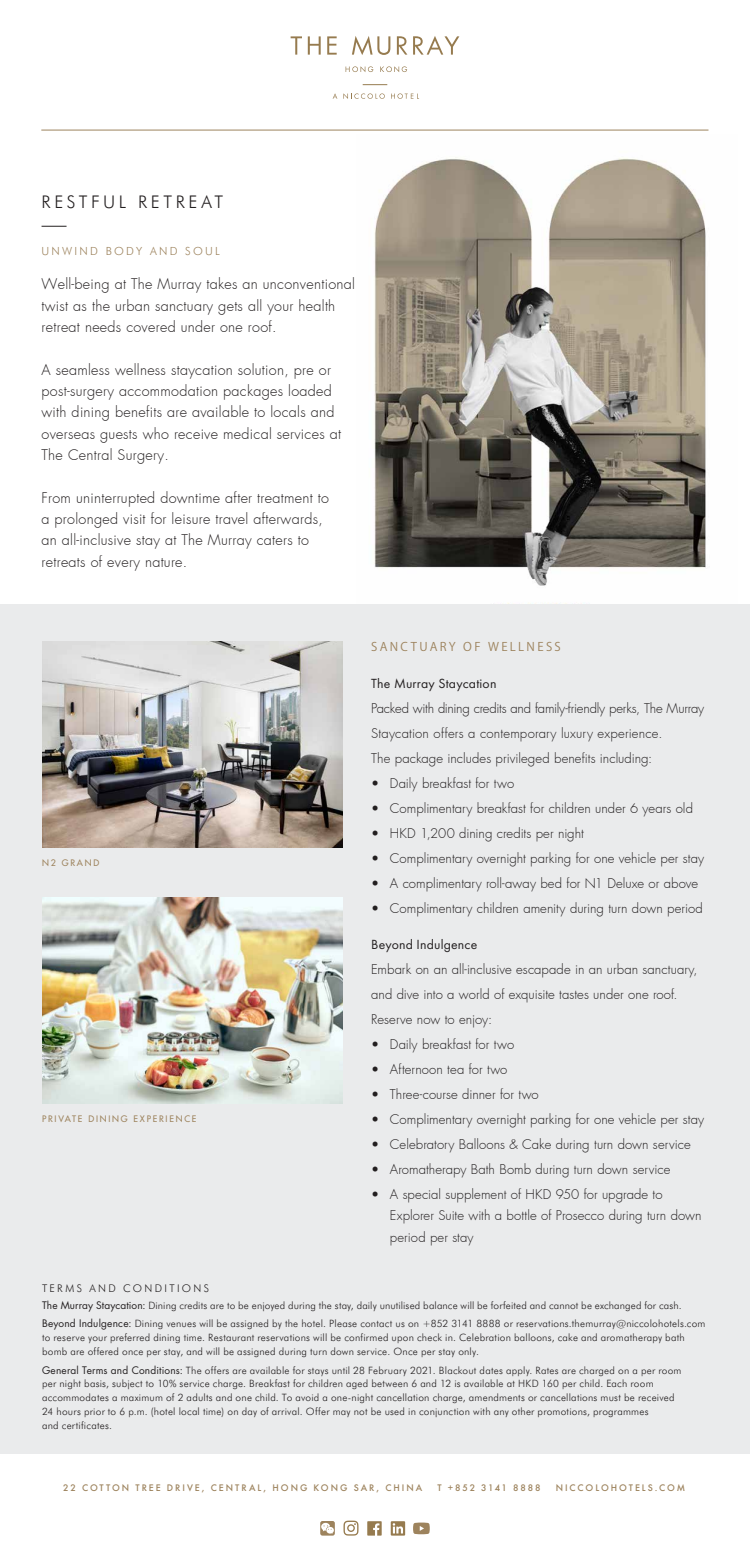
<style>
.page{position:relative;width:750px;height:1564px;background:#fff}
.page>*{position:absolute;margin:0;border:0;box-sizing:border-box;transform-origin:0 0}
.t1{font:300 17.5px "Futura BT";letter-spacing:.205em;color:#231f20}
.t2{font:300 14.38px/21.2px "Futura";letter-spacing:.02em;color:#231f20}
.t3{font:13.75px "Futura PT";letter-spacing:.015em;color:#231f20}
.t4{font:300 13.12px/25px "Futura";letter-spacing:.005em;color:#231f20}
.t5{font:11.88px "Koz Go Pr 6 N";letter-spacing:.195em;color:#9d835d}
.t6{font:300 11.25px "Futura BT";letter-spacing:.2em;color:#9d835d}
.t7{font:300 10.62px "Futura BT";letter-spacing:.22em;color:#231f20}
.t8{font:300 10.12px/13.8px "Futura BT";letter-spacing:.02em;color:#231f20}
.t9{font:500 8.75px "Futura";letter-spacing:.225em;color:#9d835d}
.t10{font:8.75px "Futura";letter-spacing:.2em;color:#9d835d}
.s1{font-family:"Futura";font-weight:400}
</style>
<div class="page">
<img style="left:374px;top:157px;width:332px;height:447px">
<hr style="left:41px;top:130px;width:667px;height:1px;background:#9d835d">
<svg style="left:333px;top:93px;width:4px;height:6px"></svg>
<svg style="left:343px;top:93px;width:42px;height:6px"></svg>
<svg style="left:391px;top:93px;width:28px;height:6px"></svg>
<svg style="left:363px;top:84px;width:24px;height:1px"></svg>
<svg style="left:346px;top:66px;width:27px;height:6px"></svg>
<svg style="left:380px;top:66px;width:27px;height:6px"></svg>
<svg style="left:291px;top:36px;width:11px;height:19px"></svg>
<svg style="left:308px;top:36px;width:13px;height:19px"></svg>
<svg style="left:327px;top:36px;width:10px;height:19px"></svg>
<svg style="left:352px;top:36px;width:38px;height:19px"></svg>
<svg style="left:397px;top:36px;width:10px;height:19px"></svg>
<svg style="left:413px;top:36px;width:46px;height:19px"></svg>
<div style="left:0;top:604px;width:750px;height:864px;background:#eaebec"></div>
<div style="left:0;top:1454px;width:750px;height:109px;background:#fff"></div>
<svg style="left:413px;top:1522px;width:17px;height:12px"></svg>
<svg style="left:367px;top:1521px;width:15px;height:14px"></svg>
<svg style="left:391px;top:1521px;width:14px;height:14px"></svg>
<svg style="left:393px;top:1523px;width:10px;height:10px"></svg>
<svg style="left:344px;top:1520px;width:15px;height:15px"></svg>
<svg style="left:320px;top:1520px;width:15px;height:15px"></svg>
<svg style="left:321px;top:1522px;width:13px;height:11px"></svg>
<img style="left:42px;top:642px;width:300px;height:205px">
<svg style="left:42px;top:226px;width:25px;height:1px"></svg>
<img style="left:42px;top:897px;width:300px;height:206px">
<h1 class="t1" style="left:42px;top:191px;width:183px">RESTFUL RETREAT</h1>
<p class="t6" style="left:42px;top:244px;width:180px">UNWIND BODY AND SOUL</p>
<h2 class="t2" style="left:42px;top:274px;width:315px">Well-being at The Murray takes an unconventional twist as the urban sanctuary gets all your health retreat needs covered under one roof.</h2>
<h2 class="t2" style="left:42px;top:359px;width:301px">A seamless wellness staycation solution, pre or post-surgery accommodation packages loaded with dining benefits are available to locals and overseas guests who receive medical services at The Central Surgery.</h2>
<h2 class="t2" style="left:42px;top:487px;width:289px">From uninterrupted downtime after treatment to a prolonged visit for leisure travel afterwards, an all-inclusive stay at The Murray caters to retreats of every nature.</h2>
<p class="t10" style="left:42px;top:857px;width:59px">N2 GRAND</p>
<p class="t10" style="left:42px;top:1112px;width:156px">PRIVATE DINING EXPERIENCE</p>
<p class="t5" style="left:371px;top:640px;width:191px">SANCTUARY OF WELLNESS</p>
<h3 class="t3" style="left:371px;top:675px;width:127px">The Murray Staycation</h3>
<p class="t4" style="left:371px;top:695px;width:335px">Packed with dining credits and family-friendly perks, The Murray<br>Staycation offers a contemporary luxury experience.<br>The package includes privileged benefits including:</p>
<p class="t4" style="left:371px;top:770px;width:144px">• Daily breakfast for two</p>
<p class="t4" style="left:371px;top:795px;width:323px">• Complimentary breakfast for children under 6 years old</p>
<p class="t4" style="left:371px;top:820px;width:214px">• HKD 1,200 dining credits per night</p>
<p class="t4" style="left:371px;top:845px;width:335px">• Complimentary overnight parking for one vehicle per stay</p>
<p class="t4" style="left:371px;top:870px;width:328px">• A complimentary roll-away bed for N1 Deluxe or above</p>
<p class="t4" style="left:371px;top:895px;width:333px">• Complimentary children amenity during turn down period</p>
<h3 class="t3" style="left:371px;top:936px;width:108px">Beyond Indulgence</h3>
<p class="t4" style="left:371px;top:956px;width:328px">Embark on an all-inclusive escapade in an urban sanctuary, and dive into a world of exquisite tastes under one roof.<br>Reserve now to enjoy:</p>
<p class="t4" style="left:371px;top:1031px;width:144px">• Daily breakfast for two</p>
<p class="t4" style="left:371px;top:1056px;width:138px">• Afternoon tea for two</p>
<p class="t4" style="left:371px;top:1081px;width:169px">• Three-course dinner for two</p>
<p class="t4" style="left:371px;top:1106px;width:335px">• Complimentary overnight parking for one vehicle per stay</p>
<p class="t4" style="left:371px;top:1131px;width:321px">• Celebratory Balloons &amp; Cake during turn down service</p>
<p class="t4" style="left:371px;top:1156px;width:301px">• Aromatherapy Bath Bomb during turn down service</p>
<p class="t4" style="left:390px;top:1183px;width:313px;line-height:21.2px;text-indent:-19px">• A special supplement of HKD 950 for upgrade to<br>Explorer Suite with a bottle of Prosecco during turn down period per stay</p>
<p class="t7" style="left:42px;top:1282px;width:169px">TERMS AND CONDITIONS</p>
<p class="t8" style="left:42px;top:1295px;width:665px;line-height:18.8px"><span class="s1">The Murray Staycation:</span> Dining credits are to be enjoyed during the stay, daily unutilised balance will be forfeited and cannot be exchanged for cash.<br><span class="s1">Beyond Indulgence:</span> Dining venues will be assigned by the hotel. Please contact us on +852 3141 8888 or reservations.themurray@niccolohotels.com</p>
<p class="t8" style="left:42px;top:1330px;width:644px">to reserve your preferred dining time. Restaurant reservations will be confirmed upon check in. Celebration balloons, cake and aromatherapy bath bomb are offered once per stay, and will be assigned during turn down service. Once per stay only.</p>
<p class="t8" style="left:42px;top:1363px;width:641px"><span class="s1">General Terms and Conditions:</span> The offers are available for stays until 28 February 2021. Blackout dates apply. Rates are charged on a per room per night basis, subject to 10% service charge. Breakfast for children aged between 6 and 12 is available at HKD 160 per child. Each room accommodates a maximum of 2 adults and one child. To avoid a one-night cancellation charge, amendments or cancellations must be received 24 hours prior to 6 p.m. (hotel local time) on day of arrival. Offer may not be used in conjunction with any other promotions, programmes<br>and certificates.</p>
<p class="t9" style="left:63px;top:1481px;width:361px">22 COTTON TREE DRIVE, CENTRAL, HONG KONG SAR, CHINA</p>
<p class="t9" style="left:437px;top:1481px;width:105px">T +852 3141 8888</p>
<p class="t9" style="left:556px;top:1481px;width:131px">NICCOLOHOTELS.COM</p>
</div>
